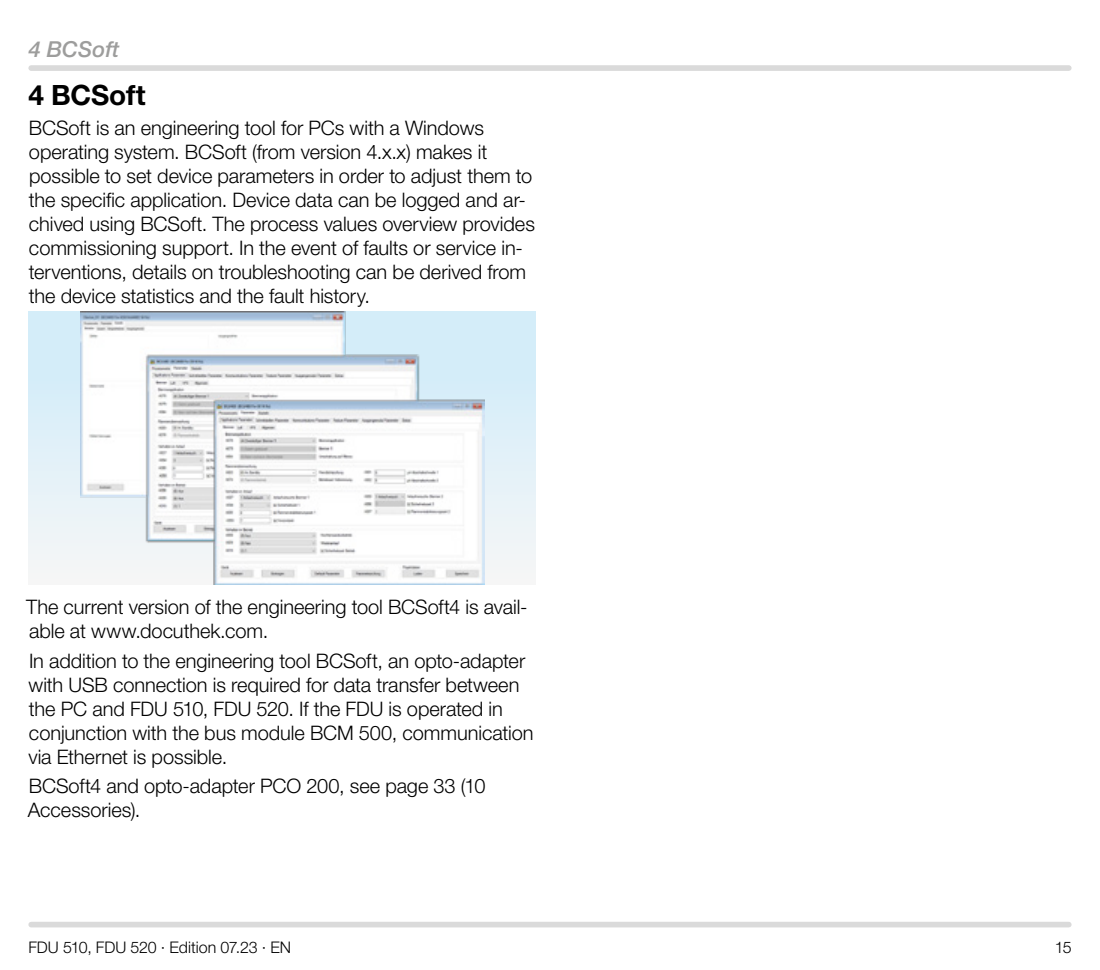
<style>
.page{position:relative;width:1100px;height:970px;background:#fff}
.page>*{position:absolute;margin:0;border:0;box-sizing:border-box;transform-origin:0 0}
.t1{font:700 28px "Helvetica Neue LT Pro";letter-spacing:-.005em;color:#000}
.t2{font:italic 500 22px "Helvetica Neue LT Pro";color:#9d9d9c}
.t3{font:300 20px/24px "Helvetica Neue LT Pro";letter-spacing:-.005em;color:#000}
.t4{font:300 16px "Helvetica Neue LT Pro";letter-spacing:-.005em;color:#000}
</style>
<div class="page">
<div style="left:31px;top:921px;width:1038px;height:6px;background:#dadada"></div>
<div style="left:31px;top:65px;width:1038px;height:6px;background:#dadada"></div>
<div style="left:28px;top:312px;width:508px;height:272px;background:linear-gradient(to bottom,#ceebfa,#f4f5f7)"></div>
<img style="left:80px;top:312px;width:404px;height:272px">
<p class="t2" style="left:28px;top:36px;width:93px">4 BCSoft</p>
<h1 class="t1" style="left:28px;top:78px;width:119px">4 BCSoft</h1>
<p class="t3" style="left:29px;top:115px;width:508px">BCSoft is an engineering tool for PCs with a Windows operating system. BCSoft (from version 4.x.x) makes it possible to set device parameters in order to adjust them to the specific application. Device data can be logged and ar&shy;chived using BCSoft. The process values overview provides commissioning support. In the event of faults or service in&shy;terventions, details on troubleshooting can be derived from the device statistics and the fault history.</p>
<p class="t3" style="left:26px;top:594px;width:503px">The current version of the engineering tool BCSoft4 is avail&shy;able at www.docuthek.com.</p>
<p class="t3" style="left:28px;top:648px;width:507px">In addition to the engineering tool BCSoft, an opto-adapter with USB connection is required for data transfer between the PC and FDU 510, FDU 520. If the FDU is operated in conjunction with the bus module BCM 500, communication via Ethernet is possible.</p>
<p class="t3" style="left:28px;top:773px;width:459px">BCSoft4 and opto-adapter PCO 200, see page 33 (10<br>Accessories).</p>
<p class="t4" style="left:28px;top:937px;width:264px">FDU 510, FDU 520 · Edition 07.23 · EN</p>
<p class="t4" style="left:1055px;top:937px;width:18px">15</p>
</div>
